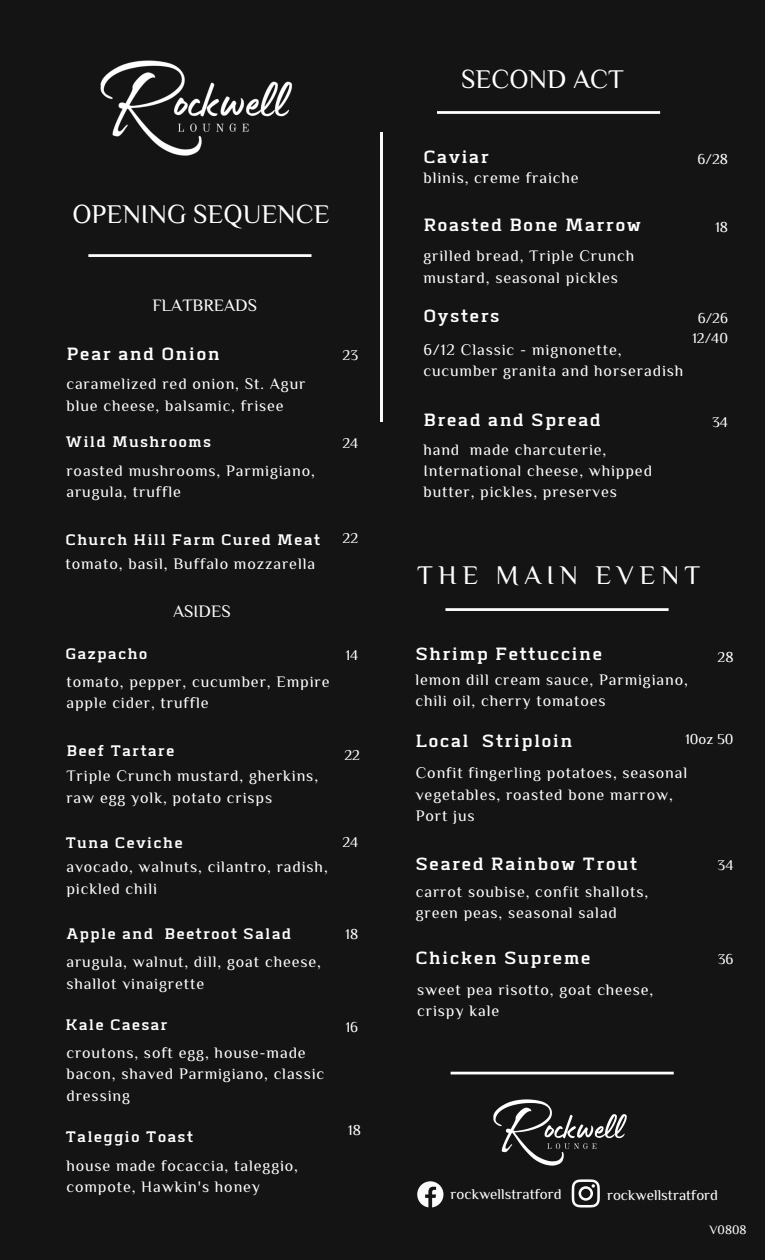
<style>
.page{position:relative;width:765px;height:1260px;background:#141414}
.page>*{position:absolute;margin:0;border:0;box-sizing:border-box;transform-origin:0 0}
.t1{font:27px "ZCOOL Xiao Wei";color:#fff}
.t2{font:27px "ZCOOL Xiao Wei";letter-spacing:.2em;color:#fff}
.t3{font:22.5px "Abula";letter-spacing:.055em;color:#fff}
.t4{font:19.38px "Abula";letter-spacing:.055em;color:#fff}
.t5{font:17.5px "ZCOOL Xiao Wei";color:#fff}
.t6{font:16px/21.4px "ZCOOL Xiao Wei";letter-spacing:.055em;color:#fff}
.t7{font:15px "ZCOOL Xiao Wei";color:#fff}
.t8{font:14.88px/19.8px "ZCOOL Xiao Wei";color:#fff;text-align:center}
.t9{font:12.75px "ZCOOL Xiao Wei";color:#fff}
.s1{font-family:"ZCOOL Xiao Wei";font-size:14.88px}
</style>
<div class="page">
<hr style="left:88px;top:254px;width:224px;height:3px;background:#fff">
<hr style="left:451px;top:1072px;width:223px;height:2px;background:#fff">
<img style="left:100px;top:60px;width:193px;height:96px">
<hr style="left:380px;top:133px;width:2px;height:289px;background:#fbfbfb">
<hr style="left:445px;top:608px;width:224px;height:3px;background:#fff">
<hr style="left:437px;top:111px;width:223px;height:3px;background:#fff">
<svg style="left:417px;top:1181px;width:26px;height:26px"></svg>
<svg style="left:572px;top:1193px;width:28px;height:15px"></svg>
<img style="left:493px;top:1099px;width:134px;height:94px">
<h1 class="t1" style="left:72px;top:199px;width:259px">OPENING SEQUENCE</h1>
<p class="t5" style="left:152px;top:296px;width:106px">FLATBREADS</p>
<h2 class="t3" style="left:66px;top:343px;width:155px">Pear and Onion</h2>
<p class="t6" style="left:66px;top:373px;width:241px">caramelized red onion, St. Agur blue cheese, balsamic, frisee</p>
<p class="t4" style="left:65px;top:432px;width:147px">Wild Mushrooms</p>
<p class="t6" style="left:66px;top:459px;width:250px">roasted mushrooms, Parmigiano, arugula, truffle</p>
<p class="t8" style="left:343px;top:345px;width:17px">23</p>
<p class="t8" style="left:342px;top:433px;width:17px">24</p>
<p class="t4" style="left:65px;top:530px;width:294px">Church Hill Farm Cured Meat <span class="s1">22</span></p>
<p class="t6" style="left:65px;top:552px;width:251px">tomato, basil, Buffalo mozzarella</p>
<p class="t5" style="left:173px;top:602px;width:59px">ASIDES</p>
<p class="t4" style="left:65px;top:645px;width:84px">Gazpacho</p>
<p class="t8" style="left:346px;top:645px;width:14px">14</p>
<p class="t6" style="left:66px;top:670px;width:265px">tomato, pepper, cucumber, Empire apple cider, truffle</p>
<p class="t4" style="left:66px;top:742px;width:110px">Beef Tartare</p>
<p class="t6" style="left:66px;top:764px;width:253px">Triple Crunch mustard, gherkins, raw egg yolk, potato crisps</p>
<p class="t8" style="left:344px;top:745px;width:17px">22</p>
<p class="t4" style="left:65px;top:833px;width:119px">Tuna Ceviche</p>
<p class="t6" style="left:66px;top:856px;width:263px">avocado, walnuts, cilantro, radish, pickled chili</p>
<p class="t4" style="left:66px;top:925px;width:226px">Apple and Beetroot Salad</p>
<p class="t6" style="left:66px;top:951px;width:256px">arugula, walnut, dill, goat cheese, shallot vinaigrette</p>
<p class="t4" style="left:65px;top:1016px;width:104px">Kale Caesar</p>
<p class="t6" style="left:66px;top:1041px;width:259px">croutons, soft egg, house-made bacon, shaved Parmigiano, classic dressing</p>
<p class="t4" style="left:65px;top:1128px;width:129px">Taleggio Toast</p>
<p class="t6" style="left:66px;top:1154px;width:233px">house made focaccia, taleggio, compote, Hawkin's honey</p>
<p class="t8" style="left:342px;top:832px;width:17px">24</p>
<p class="t8" style="left:346px;top:923px;width:14px">18</p>
<p class="t8" style="left:346px;top:1016px;width:14px">16</p>
<p class="t8" style="left:348px;top:1120px;width:14px">18</p>
<h1 class="t1" style="left:461px;top:64px;width:164px">SECOND ACT</h1>
<h2 class="t3" style="left:423px;top:146px;width:67px">Caviar</h2>
<p class="t8" style="left:698px;top:148px;width:32px">6/28</p>
<p class="t6" style="left:423px;top:167px;width:157px">blinis, creme fraiche</p>
<h2 class="t3" style="left:423px;top:214px;width:219px">Roasted Bone Marrow</h2>
<p class="t6" style="left:423px;top:244px;width:212px">grilled bread, Triple Crunch mustard, seasonal pickles</p>
<p class="t8" style="left:715px;top:216px;width:14px">18</p>
<h2 class="t3" style="left:423px;top:306px;width:78px">Oysters</h2>
<p class="t8" style="left:692px;top:307px;width:37px">6/26<br>12/40</p>
<p class="t6" style="left:423px;top:338px;width:262px">6/12 Classic - mignonette, cucumber granita and horseradish</p>
<h2 class="t3" style="left:423px;top:410px;width:179px">Bread and Spread</h2>
<p class="t8" style="left:712px;top:411px;width:17px">34</p>
<p class="t6" style="left:423px;top:438px;width:230px">hand made charcuterie,<br>International cheese, whipped butter, pickles, preserves</p>
<h1 class="t2" style="left:417px;top:561px;width:284px">THE MAIN EVENT</h1>
<h2 class="t3" style="left:415px;top:643px;width:189px">Shrimp Fettuccine</h2>
<p class="t6" style="left:415px;top:668px;width:274px">lemon dill cream sauce, Parmigiano, chili oil, cherry tomatoes</p>
<p class="t8" style="left:718px;top:646px;width:18px">28</p>
<p class="t8" style="left:685px;top:728px;width:50px">10oz 50</p>
<h2 class="t3" style="left:415px;top:730px;width:159px">Local Striploin</h2>
<p class="t6" style="left:416px;top:762px;width:273px">Confit fingerling potatoes, seasonal vegetables, roasted bone marrow,<br>Port jus</p>
<h2 class="t3" style="left:415px;top:853px;width:223px">Seared Rainbow Trout</h2>
<p class="t6" style="left:416px;top:880px;width:234px">carrot soubise, confit shallots, green peas, seasonal salad</p>
<h2 class="t3" style="left:415px;top:947px;width:177px">Chicken Supreme</h2>
<p class="t6" style="left:417px;top:978px;width:238px">sweet pea risotto, goat cheese, crispy kale</p>
<p class="t8" style="left:718px;top:855px;width:17px">34</p>
<p class="t8" style="left:718px;top:949px;width:17px">36</p>
<p class="t7" style="left:451px;top:1186px;width:113px">rockwellstratford</p>
<p class="t7" style="left:607px;top:1187px;width:113px">rockwellstratford</p>
<p class="t9" style="left:710px;top:1223px;width:39px">V0808</p>
</div>
